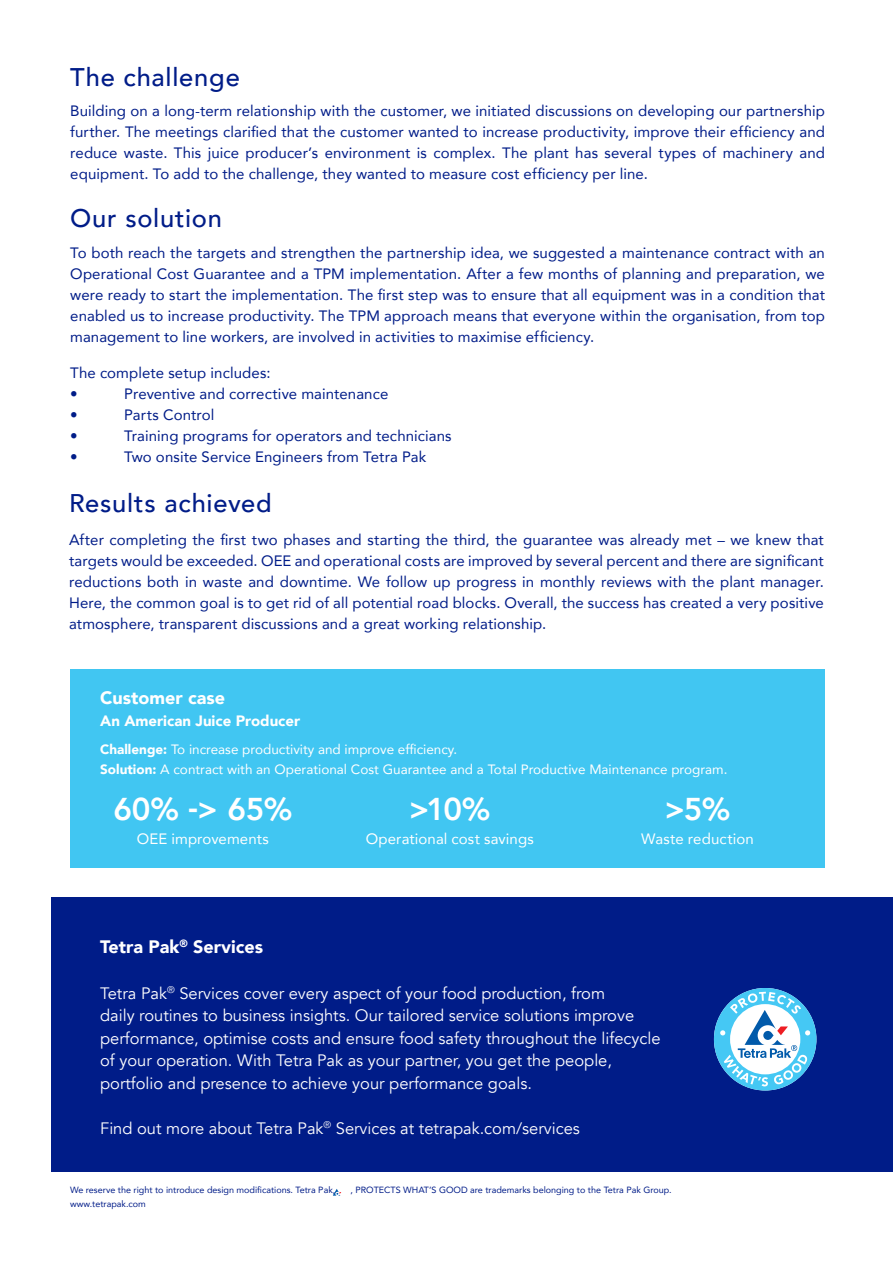
<style>
.page{position:relative;width:893px;height:1263px;background:#fff}
.page>*{position:absolute;margin:0;border:0;box-sizing:border-box;transform-origin:0 0}
.t1{font:800 31.5px "Avenir";color:#fff}
.t2{font:500 25.5px "Avenir";letter-spacing:.03em;color:#001c88}
.t3{font:900 18px "Avenir";color:#fff}
.t4{font:16.5px/22.5px "Avenir";color:#fff}
.t5{font:15px/21px "Avenir";letter-spacing:.005em;color:#001c88;text-align:justify}
.t6{font:15px "Avenir";letter-spacing:.005em;color:#fff}
.t7{font:900 15px "Avenir";color:#fff}
.t8{font:13.5px/19.5px "Avenir";color:#fff}
.t9{font:9px "Avenir";color:#001c88}
.s1{font-weight:900}
</style>
<div class="page">
<div style="left:51px;top:897px;width:842px;height:274px;background:#001c88"></div>
<svg style="left:714px;top:988px;width:102px;height:102px"></svg>
<svg style="left:333px;top:1189px;width:8px;height:7px"></svg>
<div style="left:70px;top:669px;width:755px;height:199px;background:#41c6f2"></div>
<p class="t2" style="left:70px;top:55px;width:171px">The challenge</p>
<p class="t5" style="left:70px;top:100px;width:756px">Building on a long-term relationship with the customer, we initiated discussions on developing our partnership further. The meetings clarified that the customer wanted to increase productivity, improve their efficiency and reduce waste. This juice producer’s environment is complex. The plant has several types of machinery and equipment. To add to the challenge, they wanted to measure cost efficiency per line.</p>
<p class="t2" style="left:70px;top:196px;width:153px">Our solution</p>
<p class="t5" style="left:70px;top:241px;width:756px">To both reach the targets and strengthen the partnership idea, we suggested a maintenance contract with an Operational Cost Guarantee and a TPM implementation. After a few months of planning and preparation, we were ready to start the implementation. The first step was to ensure that all equipment was in a condition that enabled us to increase productivity. The TPM approach means that everyone within the organisation, from top management to line workers, are involved in activities to maximise efficiency.</p>
<p class="t5" style="left:70px;top:361px;width:202px">The complete setup includes:</p>
<p class="t5" style="left:70px;top:382px;width:9px">•</p>
<p class="t5" style="left:124px;top:382px;width:266px">Preventive and corrective maintenance</p>
<p class="t5" style="left:70px;top:403px;width:9px">•</p>
<p class="t5" style="left:124px;top:403px;width:92px">Parts Control</p>
<p class="t5" style="left:70px;top:424px;width:9px">•</p>
<p class="t5" style="left:124px;top:424px;width:329px">Training programs for operators and technicians</p>
<p class="t5" style="left:70px;top:445px;width:9px">•</p>
<p class="t5" style="left:124px;top:445px;width:304px">Two onsite Service Engineers from Tetra Pak</p>
<p class="t2" style="left:69px;top:481px;width:204px">Results achieved</p>
<p class="t5" style="left:69px;top:529px;width:756px">After completing the first two phases and starting the third, the guarantee was already met – we knew that targets would be exceeded. OEE and operational costs are improved by several percent and there are significant reductions both in waste and downtime. We follow up progress in monthly reviews with the plant manager.<br>Here, the common goal is to get rid of all potential road blocks. Overall, the success has created a very positive atmosphere, transparent discussions and a great working relationship.</p>
<p class="t3" style="left:100px;top:682px;width:126px">Customer case</p>
<p class="t7" style="left:100px;top:707px;width:202px">An American Juice Producer</p>
<p class="t8" style="left:100px;top:739px;width:629px"><span class="s1">Challenge:</span> To increase productivity and improve efficiency.<br><span class="s1">Solution:</span> A contract with an Operational Cost Guarantee and a Total Productive Maintenance program.</p>
<p class="t1" style="left:113px;top:784px;width:180px">60% -&gt; 65%</p>
<p class="t6" style="left:137px;top:826px;width:134px">OEE improvements</p>
<p class="t1" style="left:409px;top:784px;width:83px">&gt;10%</p>
<p class="t6" style="left:366px;top:826px;width:170px">Operational cost savings</p>
<p class="t1" style="left:665px;top:784px;width:67px">&gt;5%</p>
<p class="t6" style="left:641px;top:826px;width:114px">Waste reduction</p>
<p class="t3" style="left:100px;top:931px;width:165px">Tetra Pak<sup>®</sup> Services</p>
<p class="t4" style="left:100px;top:982px;width:562px">Tetra Pak<sup>®</sup> Services cover every aspect of your food production, from<br>daily routines to business insights. Our tailored service solutions improve performance, optimise costs and ensure food safety throughout the lifecycle of your operation. With Tetra Pak as your partner, you get the people, portfolio and presence to achieve your performance goals.</p>
<p class="t4" style="left:100px;top:1117px;width:481px">Find out more about Tetra Pak<sup>®</sup> Services at tetrapak.com/services</p>
<p class="t9" style="left:70px;top:1183px;width:267px">We reserve the right to introduce design modifications. Tetra Pak,</p>
<p class="t9" style="left:350px;top:1183px;width:323px">, PROTECTS WHAT’S GOOD are trademarks belonging to the Tetra Pak Group.</p>
<p class="t9" style="left:70px;top:1196px;width:77px">www.tetrapak.com</p>
</div>
